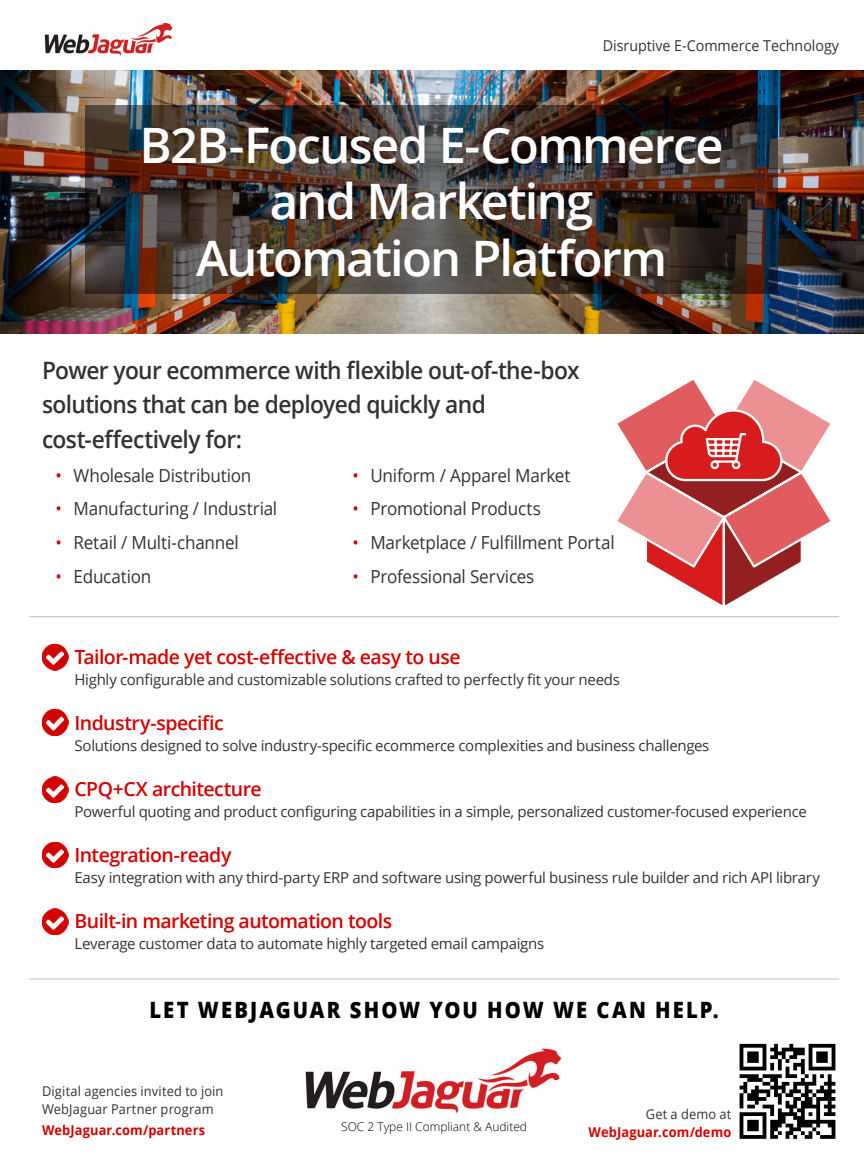
<style>
.page{position:relative;width:864px;height:1161px;background:#fff}
.page>*{position:absolute;margin:0;border:0;box-sizing:border-box;transform-origin:0 0}
.t1{font:600 48.9px/56.7px "Open Sans";letter-spacing:-.035em;color:#fff;text-align:center}
.t2{font:600 24px/34.5px "Open Sans";letter-spacing:-.03em;color:#333;scale:.95 1}
.t3{font:800 22.5px "Open Sans";letter-spacing:.1em;color:#000;scale:.9 1}
.t4{font:600 19.5px "Open Sans";letter-spacing:-.03em;color:#d30300}
.t5{font:18px "Open Sans";letter-spacing:-.015em;color:#333;scale:.95 1}
.t6{font:15px "Open Sans";letter-spacing:-.02em;color:#333}
.t7{font:15px "Open Sans";color:#333;scale:.95 1}
.t8{font:13.5px/18px "Open Sans";letter-spacing:.01em;color:#333;scale:.95 1}
.t9{font:700 13.5px "Open Sans";letter-spacing:.01em;color:#d30300;scale:.95 1}
.t10{font:300 12px "Open Sans";color:#000}
.s1{color:#d30300}
</style>
<div class="page">
<img style="left:305px;top:1048px;width:257px;height:65px">
<hr style="left:29px;top:979px;width:810px;height:1px;background:#bcbec0">
<hr style="left:29px;top:616px;width:810px;height:1px;background:#bcbec0">
<img style="left:42px;top:644px;width:26px;height:26px">
<img style="left:42px;top:709px;width:26px;height:26px">
<img style="left:42px;top:777px;width:26px;height:26px">
<img style="left:42px;top:842px;width:26px;height:26px">
<svg style="left:617px;top:380px;width:213px;height:226px"></svg>
<img style="left:42px;top:909px;width:26px;height:25px">
<img style="left:0;top:70px;width:864px;height:263px">
<img style="left:85px;top:105px;width:693px;height:189px">
<img style="left:739px;top:1043px;width:97px;height:96px">
<img style="left:44px;top:22px;width:129px;height:34px">
<p class="t7" style="left:603px;top:35px;width:250px">Disruptive E-Commerce Technology</p>
<h1 class="t1" style="left:140px;top:116px;width:585px">B2B-Focused E-Commerce and Marketing<br>Automation Platform</h1>
<h2 class="t2" style="left:42px;top:352px;width:567px">Power your ecommerce with flexible out-of-the-box solutions that can be deployed quickly and cost-effectively for:</h2>
<p class="t5" style="left:56px;top:463px;width:208px"><span class="s1">•</span> Wholesale Distribution</p>
<p class="t5" style="left:56px;top:496px;width:235px"><span class="s1">•</span> Manufacturing / Industrial</p>
<p class="t5" style="left:56px;top:530px;width:194px"><span class="s1">•</span> Retail / Multi-channel</p>
<p class="t5" style="left:56px;top:564px;width:102px"><span class="s1">•</span> Education</p>
<p class="t5" style="left:352px;top:463px;width:231px"><span class="s1">•</span> Uniform / Apparel Market</p>
<p class="t5" style="left:352px;top:496px;width:200px"><span class="s1">•</span> Promotional Products</p>
<p class="t5" style="left:352px;top:530px;width:278px"><span class="s1">•</span> Marketplace / Fulfillment Portal</p>
<p class="t5" style="left:352px;top:564px;width:193px"><span class="s1">•</span> Professional Services</p>
<h3 class="t4" style="left:75px;top:643px;width:388px">Tailor-made yet cost-effective &amp; easy to use</h3>
<p class="t6" style="left:75px;top:669px;width:547px">Highly configurable and customizable solutions crafted to perfectly fit your needs</p>
<h3 class="t4" style="left:75px;top:709px;width:151px">Industry-specific</h3>
<p class="t6" style="left:75px;top:735px;width:636px">Solutions designed to solve industry-specific ecommerce complexities and business challenges</p>
<h3 class="t4" style="left:75px;top:775px;width:189px">CPQ+CX architecture</h3>
<p class="t6" style="left:75px;top:801px;width:734px">Powerful quoting and product configuring capabilities in a simple, personalized customer-focused experience</p>
<h3 class="t4" style="left:75px;top:841px;width:158px">Integration-ready</h3>
<p class="t6" style="left:75px;top:867px;width:747px">Easy integration with any third-party ERP and software using powerful business rule builder and rich API library</p>
<h3 class="t4" style="left:75px;top:907px;width:319px">Built-in marketing automation tools</h3>
<p class="t6" style="left:75px;top:933px;width:471px">Leverage customer data to automate highly targeted email campaigns</p>
<h3 class="t3" style="left:150px;top:992px;width:634px">LET WEBJAGUAR SHOW YOU HOW WE CAN HELP.</h3>
<p class="t8" style="left:42px;top:1081px;width:192px">Digital agencies invited to join<br>WebJaguar Partner program</p>
<p class="t9" style="left:42px;top:1121px;width:173px">WebJaguar.com/partners</p>
<p class="t10" style="left:341px;top:1118px;width:187px">SOC 2 Type II Compliant &amp; Audited</p>
<p class="t8" style="left:646px;top:1105px;width:92px">Get a demo at</p>
<p class="t9" style="left:589px;top:1123px;width:152px">WebJaguar.com/demo</p>
</div>
